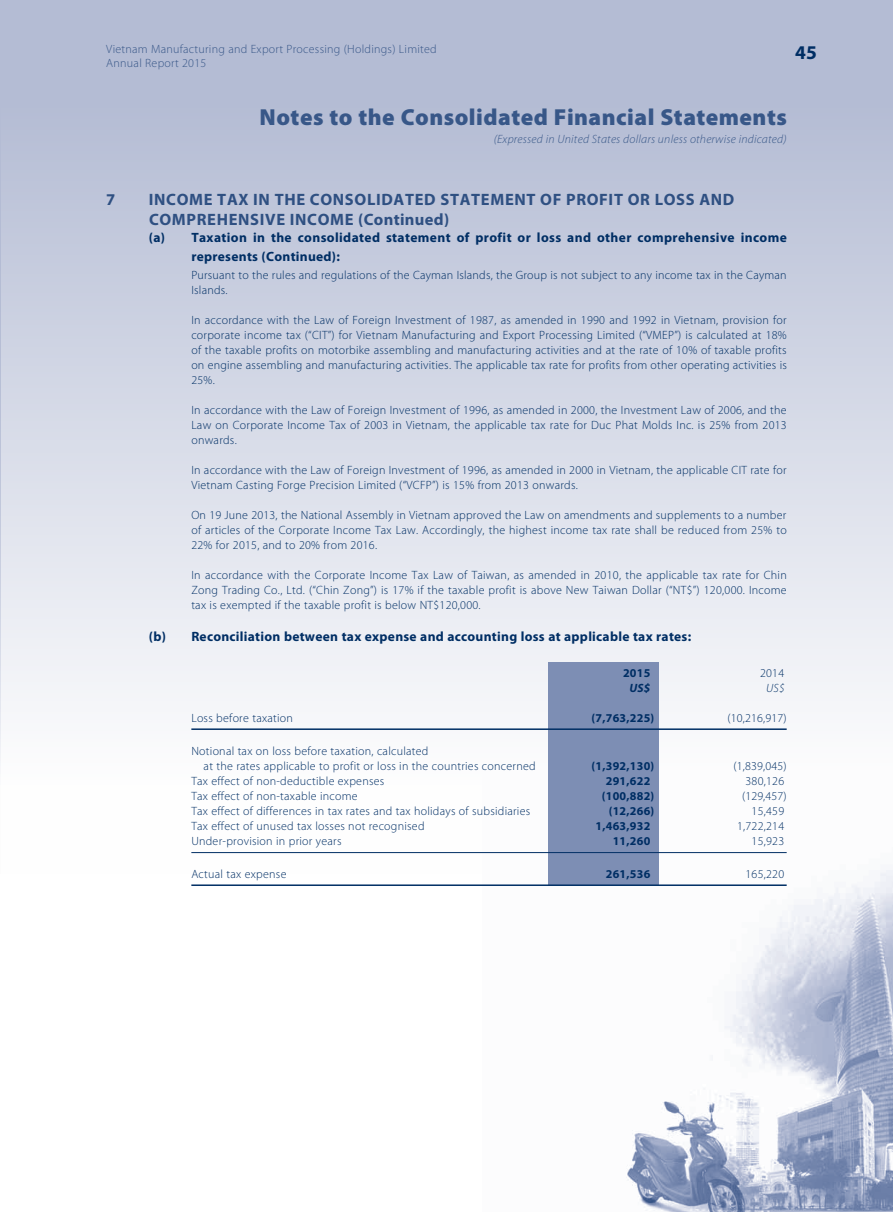
<style>
.page{position:relative;width:893px;height:1212px;background:#fff}
.page>*{position:absolute;margin:0;border:0;box-sizing:border-box;transform-origin:0 0}
.t1{font:900 23.25px "Myriad Pro";letter-spacing:.02em;color:#385788}
.t2{font:700 19.5px "Myriad Pro";color:#002e64}
.t3{font:700 16.5px "Myriad Pro";letter-spacing:.02em;color:#2f5082}
.t4{font:700 13.5px/19.5px "Myriad Pro";letter-spacing:.02em;color:#002e64}
.t5{font:300 12px/15px "Myriad Pro";letter-spacing:.02em;color:#002e64;text-align:justify}
.t6{font:300 12px/14.4px "Myriad Pro";letter-spacing:.02em;color:#385788}
.t7{font:700 12px "Myriad Pro";letter-spacing:.02em;color:#002e64}
.t8{font:italic 300 12px "Myriad Pro";letter-spacing:.02em;color:#385788}
.t9{font:italic 700 12px "Myriad Pro";color:#002e64}
.t10{font:italic 300 12px "Myriad Pro";color:#002e64}
</style>
<div class="page">
<div style="left:0;top:0;width:893px;height:873px;background:linear-gradient(to bottom,#acb5cf,#fff)"></div>
<img style="left:483px;top:772px;width:410px;height:440px">
<hr style="left:0;top:0;width:1px;height:873px;background:#b4bcd4">
<div style="left:549px;top:662px;width:110px;height:222px;background:#7d8eb4"></div>
<hr style="left:191px;top:728px;width:596px;height:2px;background:#002e64">
<hr style="left:191px;top:852px;width:596px;height:1px;background:#002e64">
<hr style="left:191px;top:884px;width:596px;height:2px;background:#002e64">
<p class="t6" style="left:106px;top:41px;width:332px">Vietnam Manufacturing and Export Processing (Holdings) Limited<br>Annual Report 2015</p>
<h2 class="t2" style="left:795px;top:40px;width:23px">45</h2>
<h1 class="t1" style="left:260px;top:101px;width:529px">Notes to the Consolidated Financial Statements</h1>
<p class="t8" style="left:494px;top:132px;width:294px">(Expressed in United States dollars unless otherwise indicated)</p>
<h3 class="t3" style="left:106px;top:189px;width:11px">7</h3>
<h3 class="t3" style="left:149px;top:189px;width:18px">Income</h3>
<h3 class="t3" style="left:217px;top:189px;width:69px">tax inthe</h3>
<h3 class="t3" style="left:310px;top:189px;width:12px">consolidated</h3>
<h3 class="t3" style="left:440px;top:189px;width:12px">statement</h3>
<h3 class="t3" style="left:540px;top:189px;width:37px">of profit</h3>
<h3 class="t3" style="left:628px;top:189px;width:38px">or loss</h3>
<h3 class="t3" style="left:699px;top:189px;width:13px">and</h3>
<h3 class="t3" style="left:149px;top:208px;width:12px">comprehensive</h3>
<h3 class="t3" style="left:290px;top:208px;width:12px">income</h3>
<h3 class="t3" style="left:358px;top:208px;width:93px">(Continued)</h3>
<p class="t4" style="left:191px;top:227px;width:597px;text-indent:-43px">(a) Taxation in the consolidated statement of profit or loss and other comprehensive income represents (Continued):</p>
<p class="t5" style="left:191px;top:268px;width:597px">Pursuant to the rules and regulations of the Cayman Islands, the Group is not subject to any income tax in the Cayman<br>Islands.</p>
<p class="t5" style="left:191px;top:313px;width:597px">In accordance with the Law of Foreign Investment of 1987, as amended in 1990 and 1992 in Vietnam, provision for corporate income tax (“CIT”) for Vietnam Manufacturing and Export Processing Limited (“VMEP”) is calculated at 18% of the taxable profits on motorbike assembling and manufacturing activities and at the rate of 10% of taxable profits on engine assembling and manufacturing activities. The applicable tax rate for profits from other operating activities is 25%.</p>
<p class="t5" style="left:191px;top:403px;width:597px">In accordance with the Law of Foreign Investment of 1996, as amended in 2000, the Investment Law of 2006, and the Law on Corporate Income Tax of 2003 in Vietnam, the applicable tax rate for Duc Phat Molds Inc. is 25% from 2013 onwards.</p>
<p class="t5" style="left:191px;top:463px;width:597px">In accordance with the Law of Foreign Investment of 1996, as amended in 2000 in Vietnam, the applicable CIT rate for<br>Vietnam Casting Forge Precision Limited (“VCFP”) is 15% from 2013 onwards.</p>
<p class="t5" style="left:191px;top:508px;width:597px">On 19 June 2013, the National Assembly in Vietnam approved the Law on amendments and supplements to a number of articles of the Corporate Income Tax Law. Accordingly, the highest income tax rate shall be reduced from 25% to 22% for 2015, and to 20% from 2016.</p>
<p class="t5" style="left:191px;top:568px;width:597px">In accordance with the Corporate Income Tax Law of Taiwan, as amended in 2010, the applicable tax rate for Chin Zong Trading Co., Ltd. (“Chin Zong”) is 17% if the taxable profit is above New Taiwan Dollar (“NT$”) 120,000. Income tax is exempted if the taxable profit is below NT$120,000.</p>
<p class="t4" style="left:149px;top:626px;width:544px">(b) Reconciliation between tax expense and accounting loss at applicable tax rates:</p>
<p class="t7" style="left:623px;top:665px;width:29px">2015</p>
<p class="t5" style="left:760px;top:665px;width:26px">2014</p>
<p class="t9" style="left:629px;top:680px;width:22px">US$</p>
<p class="t10" style="left:766px;top:681px;width:20px">US$</p>
<p class="t5" style="left:191px;top:710px;width:103px">Loss before taxation</p>
<p class="t7" style="left:592px;top:710px;width:64px">(7,763,225)</p>
<p class="t5" style="left:727px;top:710px;width:61px">(10,216,917)</p>
<p class="t5" style="left:204px;top:743px;width:334px;text-indent:-12px">Notional tax on loss before taxation, calculated<br>at the rates applicable to profit or loss in the countries concerned</p>
<p class="t7" style="left:592px;top:758px;width:64px">(1,392,130)</p>
<p class="t5" style="left:734px;top:758px;width:55px">(1,839,045)</p>
<p class="t5" style="left:191px;top:773px;width:195px">Tax effect of non-deductible expenses</p>
<p class="t7" style="left:606px;top:773px;width:46px">291,622</p>
<p class="t5" style="left:745px;top:773px;width:40px">380,126</p>
<p class="t5" style="left:191px;top:788px;width:168px">Tax effect of non-taxable income</p>
<p class="t7" style="left:602px;top:788px;width:54px">(100,882)</p>
<p class="t5" style="left:742px;top:788px;width:46px">(129,457)</p>
<p class="t5" style="left:191px;top:803px;width:340px">Tax effect of differences in tax rates and tax holidays of subsidiaries</p>
<p class="t7" style="left:609px;top:803px;width:47px">(12,266)</p>
<p class="t5" style="left:752px;top:803px;width:34px">15,459</p>
<p class="t5" style="left:191px;top:818px;width:235px">Tax effect of unused tax losses not recognised</p>
<p class="t7" style="left:595px;top:818px;width:56px">1,463,932</p>
<p class="t5" style="left:737px;top:818px;width:49px">1,722,214</p>
<p class="t5" style="left:191px;top:833px;width:152px">Under-provision in prior years</p>
<p class="t7" style="left:613px;top:833px;width:39px">11,260</p>
<p class="t5" style="left:752px;top:833px;width:34px">15,923</p>
<p class="t5" style="left:191px;top:866px;width:97px">Actual tax expense</p>
<p class="t7" style="left:606px;top:866px;width:46px">261,536</p>
<p class="t5" style="left:745px;top:866px;width:40px">165,220</p>
</div>
